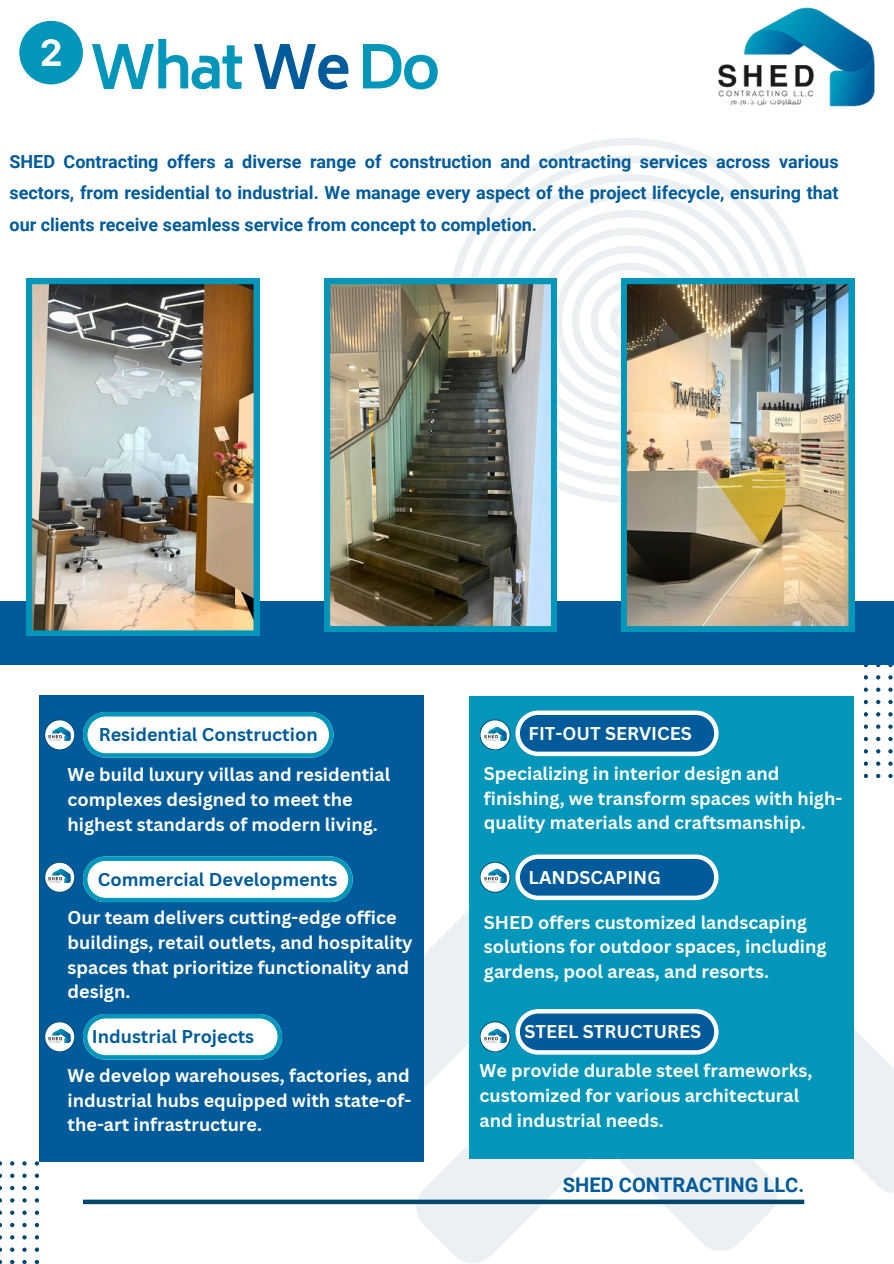
<style>
.page{position:relative;width:894px;height:1264px;background:#fff}
.page>*{position:absolute;margin:0;border:0;box-sizing:border-box;transform-origin:0 0}
.t1{font:700 58.5px "Biryani";letter-spacing:-.05em;color:#0196ba}
.t2{font:700 20.1px "Roboto";color:#015b9a}
.t3{font:700 18px/24.8px "Canva Sans";color:#fff}
.t4{font:700 18px/31.5px "Roboto";color:#015b9a;text-align:justify}
.t5{font:700 18px "Canva Sans";color:#015b9a}
.s1{color:#015b9a}
</style>
<div class="page">
<svg style="left:452px;top:138px;width:355px;height:365px"></svg>
<div style="left:83px;top:1199px;width:721px;height:5px;background:#00476e"></div>
<svg style="left:888px;top:664px;width:4px;height:3px"></svg>
<svg style="left:888px;top:675px;width:4px;height:4px"></svg>
<svg style="left:888px;top:687px;width:4px;height:5px"></svg>
<svg style="left:875px;top:664px;width:5px;height:3px"></svg>
<svg style="left:876px;top:675px;width:4px;height:4px"></svg>
<svg style="left:876px;top:687px;width:4px;height:5px"></svg>
<svg style="left:864px;top:675px;width:3px;height:4px"></svg>
<svg style="left:864px;top:687px;width:3px;height:5px"></svg>
<svg style="left:888px;top:700px;width:4px;height:4px"></svg>
<svg style="left:888px;top:712px;width:4px;height:4px"></svg>
<svg style="left:876px;top:700px;width:4px;height:4px"></svg>
<svg style="left:876px;top:712px;width:4px;height:4px"></svg>
<svg style="left:864px;top:700px;width:3px;height:4px"></svg>
<svg style="left:864px;top:712px;width:3px;height:4px"></svg>
<svg style="left:10px;top:1259px;width:4px;height:4px"></svg>
<svg style="left:10px;top:1247px;width:4px;height:4px"></svg>
<svg style="left:22px;top:1259px;width:5px;height:4px"></svg>
<svg style="left:22px;top:1247px;width:5px;height:4px"></svg>
<svg style="left:35px;top:1259px;width:4px;height:4px"></svg>
<svg style="left:35px;top:1247px;width:4px;height:4px"></svg>
<svg style="left:10px;top:1235px;width:4px;height:4px"></svg>
<svg style="left:10px;top:1222px;width:4px;height:5px"></svg>
<svg style="left:10px;top:1210px;width:4px;height:4px"></svg>
<svg style="left:10px;top:1198px;width:4px;height:4px"></svg>
<svg style="left:10px;top:1186px;width:4px;height:4px"></svg>
<svg style="left:10px;top:1173px;width:4px;height:4px"></svg>
<svg style="left:10px;top:1161px;width:4px;height:4px"></svg>
<svg style="left:22px;top:1235px;width:5px;height:4px"></svg>
<svg style="left:22px;top:1222px;width:5px;height:5px"></svg>
<svg style="left:22px;top:1210px;width:5px;height:4px"></svg>
<svg style="left:22px;top:1198px;width:5px;height:4px"></svg>
<svg style="left:22px;top:1186px;width:5px;height:4px"></svg>
<svg style="left:22px;top:1173px;width:5px;height:4px"></svg>
<svg style="left:22px;top:1161px;width:5px;height:4px"></svg>
<svg style="left:35px;top:1235px;width:4px;height:4px"></svg>
<svg style="left:35px;top:1222px;width:4px;height:5px"></svg>
<svg style="left:35px;top:1210px;width:4px;height:4px"></svg>
<svg style="left:35px;top:1198px;width:4px;height:4px"></svg>
<svg style="left:35px;top:1186px;width:4px;height:4px"></svg>
<svg style="left:35px;top:1173px;width:4px;height:4px"></svg>
<svg style="left:35px;top:1161px;width:4px;height:4px"></svg>
<svg style="left:19px;top:21px;width:64px;height:63px"></svg>
<img style="left:718px;top:7px;width:157px;height:100px">
<div style="left:0;top:601px;width:893px;height:63px;background:#015b9a"></div>
<img style="left:621px;top:278px;width:232px;height:353px">
<img style="left:26px;top:278px;width:233px;height:358px">
<img style="left:324px;top:278px;width:232px;height:353px">
<svg style="left:299px;top:727px;width:594px;height:536px"></svg>
<div style="left:39px;top:696px;width:385px;height:465px;background:#015b9a"></div>
<div style="left:469px;top:696px;width:384px;height:462px;background:#0196ba"></div>
<svg style="left:83px;top:712px;width:250px;height:45px"></svg>
<svg style="left:83px;top:856px;width:269px;height:46px"></svg>
<svg style="left:83px;top:1014px;width:199px;height:45px"></svg>
<svg style="left:44px;top:719px;width:31px;height:31px"></svg>
<svg style="left:44px;top:862px;width:31px;height:30px"></svg>
<svg style="left:44px;top:1021px;width:31px;height:31px"></svg>
<svg style="left:480px;top:710px;width:238px;height:46px"></svg>
<svg style="left:480px;top:854px;width:238px;height:46px"></svg>
<svg style="left:480px;top:1009px;width:238px;height:45px"></svg>
<p class="t1" style="left:89px;top:34px;width:352px">What <span class="s1">We</span> Do</p>
<p class="t4" style="left:10px;top:146px;width:830px">SHED Contracting offers a diverse range of construction and contracting services across various sectors, from residential to industrial. We manage every aspect of the project lifecycle, ensuring that our clients receive seamless service from concept to completion.</p>
<p class="t5" style="left:99px;top:722px;width:220px">Residential Construction</p>
<h3 class="t3" style="left:68px;top:761px;width:324px">We build luxury villas and residential complexes designed to meet the highest standards of modern living.</h3>
<p class="t5" style="left:98px;top:866px;width:241px">Commercial Developments</p>
<p class="t3" style="left:68px;top:904px;width:346px">Our team delivers cutting-edge office buildings, retail outlets, and hospitality spaces that prioritize functionality and design.</p>
<p class="t5" style="left:92px;top:1024px;width:164px">Industrial Projects</p>
<p class="t3" style="left:68px;top:1062px;width:345px;text-align:justify">We develop warehouses, factories, and industrial hubs equipped with state-of&shy;the-art infrastructure.</p>
<p class="t3" style="left:528px;top:720px;width:165px">FIT-OUT SERVICES</p>
<p class="t3" style="left:484px;top:760px;width:360px">Specializing in interior design and finishing, we transform spaces with high&shy;quality materials and craftsmanship.</p>
<p class="t3" style="left:528px;top:864px;width:133px">LANDSCAPING</p>
<p class="t3" style="left:484px;top:909px;width:344px">SHED offers customized landscaping solutions for outdoor spaces, including gardens, pool areas, and resorts.</p>
<p class="t3" style="left:524px;top:1018px;width:178px">STEEL STRUCTURES</p>
<p class="t3" style="left:479px;top:1057px;width:334px">We provide durable steel frameworks, customized for various architectural and industrial needs.</p>
<p class="t2" style="left:562px;top:1173px;width:243px">SHED CONTRACTING LLC.</p>
</div>
